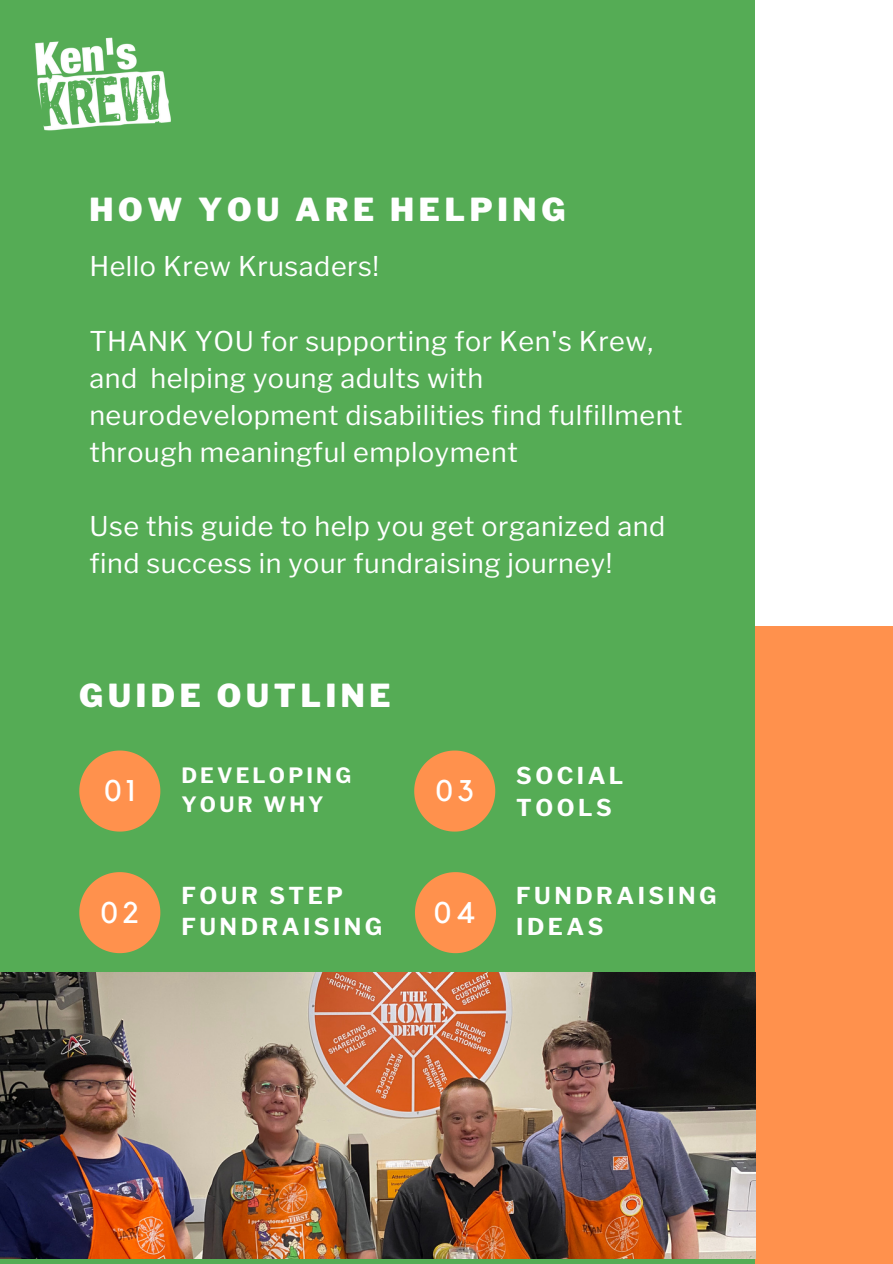
<style>
.page{position:relative;width:893px;height:1264px;background:#fff}
.page>*{position:absolute;margin:0;border:0;box-sizing:border-box;transform-origin:0 0}
.t1{font:900 31.5px "Libre Franklin";letter-spacing:.15em;color:#fff}
.t2{font:29.85px "Kollektif";letter-spacing:.15em;color:#fff}
.t3{font:27px/37.2px "Libre Franklin";letter-spacing:.02em;color:#fff}
.t4{font:700 23.1px/31.5px "Libre Franklin";letter-spacing:.15em;color:#fff}
.t5{font:700 21px/29.2px "Libre Franklin";letter-spacing:.15em;color:#fff}
</style>
<div class="page">
<div style="left:0;top:0;width:892px;height:1263px;background:#55ac55"></div>
<div style="left:755px;top:0;width:137px;height:629px;background:#fff"></div>
<div style="left:755px;top:626px;width:137px;height:637px;background:#ff914d"></div>
<svg style="left:414px;top:750px;width:81px;height:81px"></svg>
<svg style="left:79px;top:872px;width:81px;height:81px"></svg>
<svg style="left:415px;top:872px;width:81px;height:81px"></svg>
<svg style="left:79px;top:750px;width:81px;height:81px"></svg>
<img style="left:35px;top:37px;width:136px;height:94px">
<img style="left:0;top:972px;width:755px;height:286px">
<h2 class="t1" style="left:89px;top:190px;width:477px">HOW YOU ARE HELPING</h2>
<p class="t3" style="left:89px;top:248px;width:291px">Hello Krew Krusaders!</p>
<h1 class="t3" style="left:89px;top:322px;width:594px">THANK YOU for supporting for Ken's Krew, and helping young adults with neurodevelopment disabilities find fulfillment through meaningful employment</h1>
<h2 class="t3" style="left:89px;top:508px;width:577px">Use this guide to help you get organized and find success in your fundraising journey!</h2>
<h2 class="t1" style="left:79px;top:676px;width:313px">GUIDE OUTLINE</h2>
<p class="t2" style="left:104px;top:777px;width:32px">01</p>
<p class="t5" style="left:181px;top:761px;width:171px">DEVELOPING<br>YOUR WHY</p>
<p class="t2" style="left:436px;top:777px;width:39px">03</p>
<p class="t4" style="left:181px;top:879px;width:202px">FOUR STEP<br>FUNDRAISING</p>
<p class="t2" style="left:101px;top:898px;width:40px">02</p>
<p class="t2" style="left:434px;top:898px;width:42px">04</p>
<h1 class="t4" style="left:516px;top:760px;width:109px">SOCIAL<br>TOOLS</h1>
<p class="t4" style="left:516px;top:879px;width:202px">FUNDRAISING<br>IDEAS</p>
</div>
